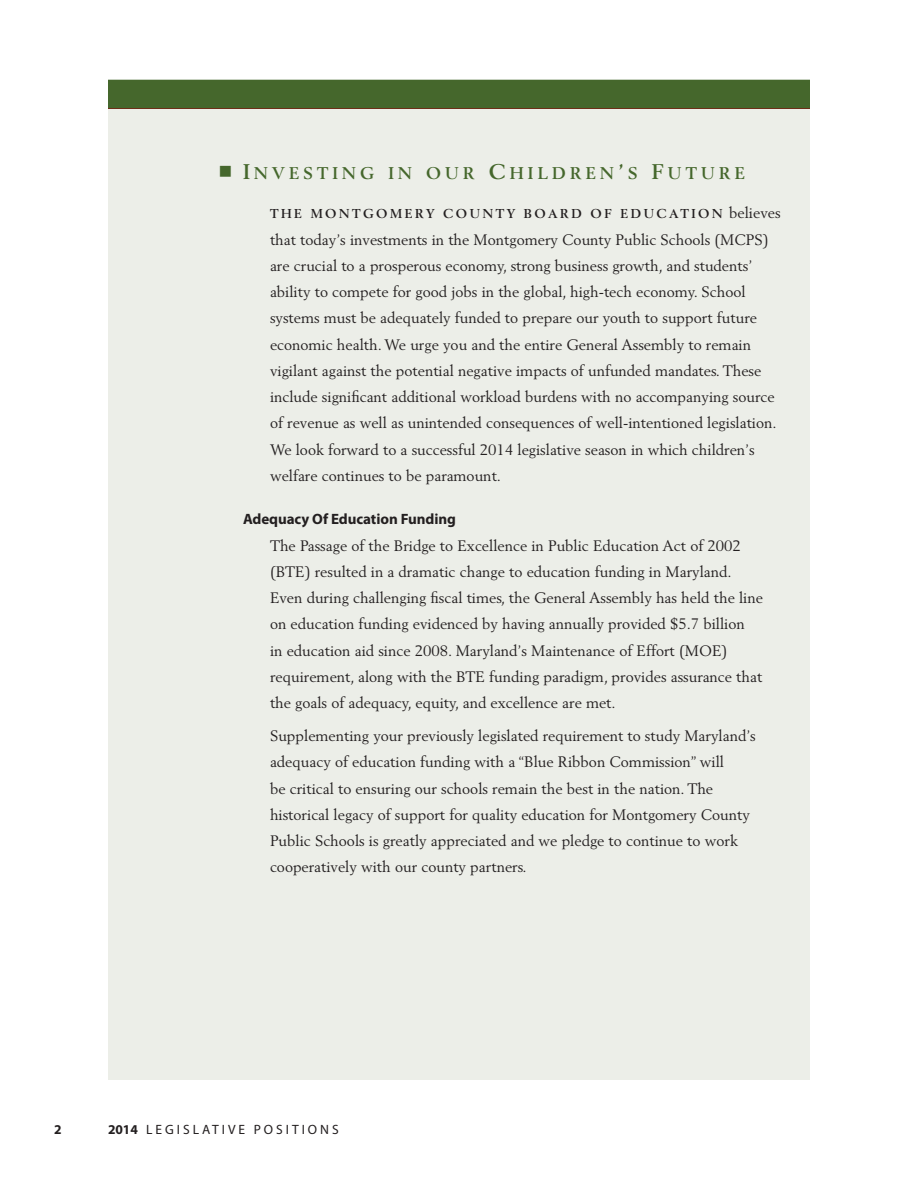
<style>
.page{position:relative;width:918px;height:1188px;background:#fff}
.page>*{position:absolute;margin:0;border:0;box-sizing:border-box;transform-origin:0 0}
.t1{font:16.8px "Berling LT Std Bold SC800";letter-spacing:.25em;color:#45672c}
.Text_Leaded_Indented{font:15px/26.2px "Berling LT Std";color:#231f20}
.Head_Supports_Oppose{font:700 15px "Myriad Pro";letter-spacing:-.005em;color:#231f20}
.t2{font:13.5px "Myriad Pro";letter-spacing:.22em;color:#231f20}
.t3{font:700 13.5px "Myriad Pro";color:#231f20}
.Text_Leaded_Indented-2{font:700 12.75px "Berling LT Std";letter-spacing:.2em;color:#231f20}
.s1{font-size:21px}
.s2{font-weight:400;font-size:15px}
.s3{font-weight:700}
</style>
<div class="page">
<div style="left:108px;top:81px;width:702px;height:999px;background:#eceee8"></div>
<div style="left:108px;top:80px;width:702px;height:28px;background:#45672c"></div>
<p class="t1" style="left:243px;top:163px;width:504px"><span class="s1">I</span>NVESTING IN OUR <span class="s1">C</span>HILDREN<span class="s1">’</span>S <span class="s1">F</span>UTURE</p>
<p class="Text_Leaded_Indented-2" style="left:270px;top:206px;width:512px">THE MONTGOMERY COUNTY BOARD OF EDUCATION <span class="s2">believes</span></p>
<p class="Text_Leaded_Indented" style="left:270px;top:226px;width:508px">that today’s investments in the Montgomery County Public Schools (MCPS) are crucial to a prosperous economy, strong business growth, and students’ ability to compete for good jobs in the global, high-tech economy. School systems must be adequately funded to prepare our youth to support future economic health. We urge you and the entire General Assembly to remain vigilant against the potential negative impacts of unfunded mandates. These include significant additional workload burdens with no accompanying source of revenue as well as unintended consequences of well-intentioned legislation.<br>We look forward to a successful 2014 legislative season in which children’s welfare continues to be paramount.</p>
<p class="Head_Supports_Oppose" style="left:243px;top:510px;width:214px">Adequacy Of Education Funding</p>
<p class="Text_Leaded_Indented" style="left:270px;top:532px;width:494px">The Passage of the Bridge to Excellence in Public Education Act of 2002 (BTE) resulted in a dramatic change to education funding in Maryland.<br>Even during challenging fiscal times, the General Assembly has held the line on education funding evidenced by having annually provided $5.7 billion<br>in education aid since 2008. Maryland’s Maintenance of Effort (MOE) requirement, along with the BTE funding paradigm, provides assurance that the goals of adequacy, equity, and excellence are met.</p>
<p class="Text_Leaded_Indented" style="left:270px;top:723px;width:487px">Supplementing your previously legislated requirement to study Maryland’s adequacy of education funding with a “Blue Ribbon Commission” will<br>be critical to ensuring our schools remain the best in the nation. The historical legacy of support for quality education for Montgomery County Public Schools is greatly appreciated and we pledge to continue to work cooperatively with our county partners.</p>
<p class="t3" style="left:54px;top:1121px;width:9px">2</p>
<p class="t2" style="left:108px;top:1122px;width:232px"><span class="s3">2014</span> LEGISLATIVE POSITIONS</p>
</div>
